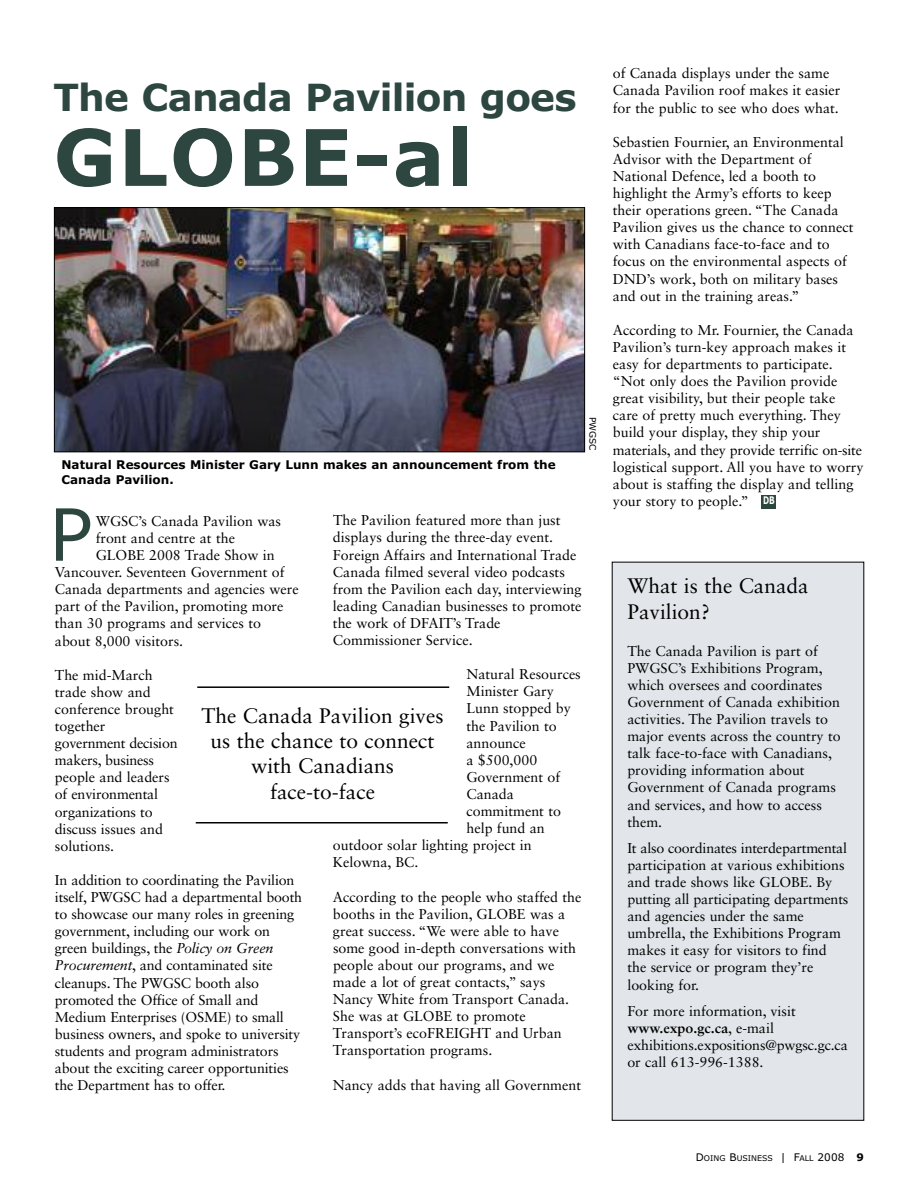
<style>
.page{position:relative;width:918px;height:1188px;background:#fff}
.page>*{position:absolute;margin:0;border:0;box-sizing:border-box;transform-origin:0 0}
.t1{font:700 78px "Verdana";letter-spacing:.02em;color:#2d463f}
.t2{font:72px "Verdana";color:#2d463f}
.t3{font:700 37.5px "Verdana";letter-spacing:-.02em;color:#2d463f}
.t4{font:21px/25.2px "Sabon LT Std";color:#000;text-align:center}
.t5{font:14.25px/17.1px "Sabon LT Std";color:#000}
.t6{font:700 12px/14.4px "Verdana";color:#000}
.t7{font:700 10.5px "Verdana";color:#fff;scale:.7 1}
.t8{font:9px "Verdana";color:#000}
.t9{font:7.8px "Verdana";color:#000}
.s1{font-style:italic}
.s2{font-weight:700}
.s3{font-size:10.5px}
.s4{font-weight:700;font-size:10.5px}
</style>
<div class="page">
<hr style="left:197px;top:686px;width:252px;height:2px;background:#000">
<hr style="left:196px;top:822px;width:252px;height:2px;background:#000">
<img style="left:56px;top:209px;width:527px;height:241px">
<div style="left:54px;top:207px;width:531px;height:245px;border:1px solid #000"></div>
<div style="left:612px;top:562px;width:252px;height:558px;background:#e2e5e9"></div>
<div style="left:761px;top:495px;width:15px;height:14px;background:#2d463f"></div>
<h3 class="t3" style="left:53px;top:76px;width:525px">The Canada Pavilion goes</h3>
<h1 class="t1" style="left:53px;top:113px;width:421px">GLOBE-al</h1>
<p class="t6" style="left:61px;top:458px;width:496px">Natural Resources Minister Gary Lunn makes an announcement from the<br>Canada Pavilion.</p>
<p class="t8" style="left:598px;top:417px;width:35px;rotate:90deg">PWGSC</p>
<h2 class="t2" style="left:49px;top:494px;width:45px">P</h2>
<p class="t5" style="left:333px;top:513px;width:250px">The Pavilion featured more than just displays during the three-day event.<br>Foreign Affairs and International Trade Canada filmed several video podcasts from the Pavilion each day, interviewing leading Canadian businesses to promote the work of DFAIT’s Trade Commissioner Service.</p>
<p class="t5" style="left:466px;top:667px;width:116px">Natural Resources</p>
<p class="t5" style="left:466px;top:684px;width:89px">Minister Gary</p>
<p class="t5" style="left:466px;top:701px;width:106px">Lunn stopped by</p>
<p class="t5" style="left:466px;top:718px;width:92px">the Pavilion to</p>
<p class="t5" style="left:466px;top:735px;width:61px">announce</p>
<p class="t5" style="left:466px;top:752px;width:72px">a $500,000</p>
<p class="t5" style="left:466px;top:769px;width:95px">Government of</p>
<p class="t5" style="left:466px;top:787px;width:49px">Canada</p>
<p class="t5" style="left:466px;top:804px;width:96px">commitment to</p>
<p class="t5" style="left:466px;top:821px;width:80px">help fund an</p>
<p class="t5" style="left:333px;top:838px;width:200px">outdoor solar lighting project in</p>
<p class="t5" style="left:333px;top:855px;width:87px">Kelowna, BC.</p>
<p class="t5" style="left:333px;top:889px;width:250px">According to the people who staffed the booths in the Pavilion, GLOBE was a great success. “We were able to have some good in-depth conversations with people about our programs, and we made a lot of great contacts,” says Nancy White from Transport Canada.<br>She was at GLOBE to promote Transport’s ecoFREIGHT and Urban Transportation programs.</p>
<p class="t5" style="left:333px;top:1077px;width:250px">Nancy adds that having all Government</p>
<p class="t5" style="left:96px;top:513px;width:187px">WGSC’s Canada Pavilion was</p>
<p class="t5" style="left:96px;top:531px;width:141px">front and centre at the</p>
<p class="t5" style="left:96px;top:548px;width:181px">GLOBE 2008 Trade Show in</p>
<p class="t5" style="left:55px;top:565px;width:231px">Vancouver. Seventeen Government of</p>
<p class="t5" style="left:55px;top:582px;width:245px">Canada departments and agencies were</p>
<p class="t5" style="left:55px;top:599px;width:230px">part of the Pavilion, promoting more</p>
<p class="t5" style="left:55px;top:616px;width:208px">than 30 programs and services to</p>
<p class="t5" style="left:55px;top:633px;width:130px">about 8,000 visitors.</p>
<p class="t5" style="left:55px;top:667px;width:124px">The mid-March trade show and conference brought together government decision makers, business people and leaders of environmental organizations to discuss issues and solutions.</p>
<p class="t5" style="left:55px;top:873px;width:249px">In addition to coordinating the Pavilion itself, PWGSC had a departmental booth to showcase our many roles in greening government, including our work on green buildings, the <span class="s1">Policy on Green Procurement</span>, and contaminated site cleanups. The PWGSC booth also promoted the Office of Small and Medium Enterprises (OSME) to small business owners, and spoke to university students and program administrators about the exciting career opportunities the Department has to offer.</p>
<h3 class="t4" style="left:201px;top:705px;width:244px">The Canada Pavilion gives us the chance to connect with Canadians face-to-face</h3>
<p class="t5" style="left:613px;top:66px;width:229px">of Canada displays under the same<br>Canada Pavilion roof makes it easier for the public to see who does what.</p>
<p class="t5" style="left:613px;top:134px;width:242px">Sebastien Fournier, an Environmental Advisor with the Department of National Defence, led a booth to highlight the Army’s efforts to keep their operations green. “The Canada Pavilion gives us the chance to connect with Canadians face-to-face and to focus on the environmental aspects of DND’s work, both on military bases and out in the training areas.”</p>
<p class="t5" style="left:613px;top:323px;width:252px">According to Mr. Fournier, the Canada Pavilion’s turn-key approach makes it easy for departments to participate. “Not only does the Pavilion provide great visibility, but their people take care of pretty much everything. They build your display, they ship your materials, and they provide terrific on-site logistical support. All you have to worry about is staffing the display and telling your story to people.”</p>
<p class="t7" style="left:763px;top:495px;width:18px">DB</p>
<h3 class="t4" style="left:627px;top:575px;width:183px;text-align:left">What is the Canada<br>Pavilion?</h3>
<p class="t5" style="left:627px;top:643px;width:215px">The Canada Pavilion is part of<br>PWGSC’s Exhibitions Program, which oversees and coordinates<br>Government of Canada exhibition activities. The Pavilion travels to major events across the country to talk face-to-face with Canadians, providing information about<br>Government of Canada programs and services, and how to access them.</p>
<p class="t5" style="left:627px;top:840px;width:223px">It also coordinates interdepartmental participation at various exhibitions and trade shows like GLOBE. By putting all participating departments and agencies under the same umbrella, the Exhibitions Program makes it easy for visitors to find the service or program they’re looking for.</p>
<p class="t5" style="left:627px;top:1003px;width:222px">For more information, visit <span class="s2">www.expo.gc.ca</span>, e-mail exhibitions.expositions@pwgsc.gc.ca or call 613-996-1388.</p>
<p class="t9" style="left:696px;top:1154px;width:170px"><span class="s3">D</span>OING <span class="s3">B</span>USINESS <span class="s3">| F</span>ALL <span class="s3">2008</span> <span class="s4">9</span></p>
</div>
